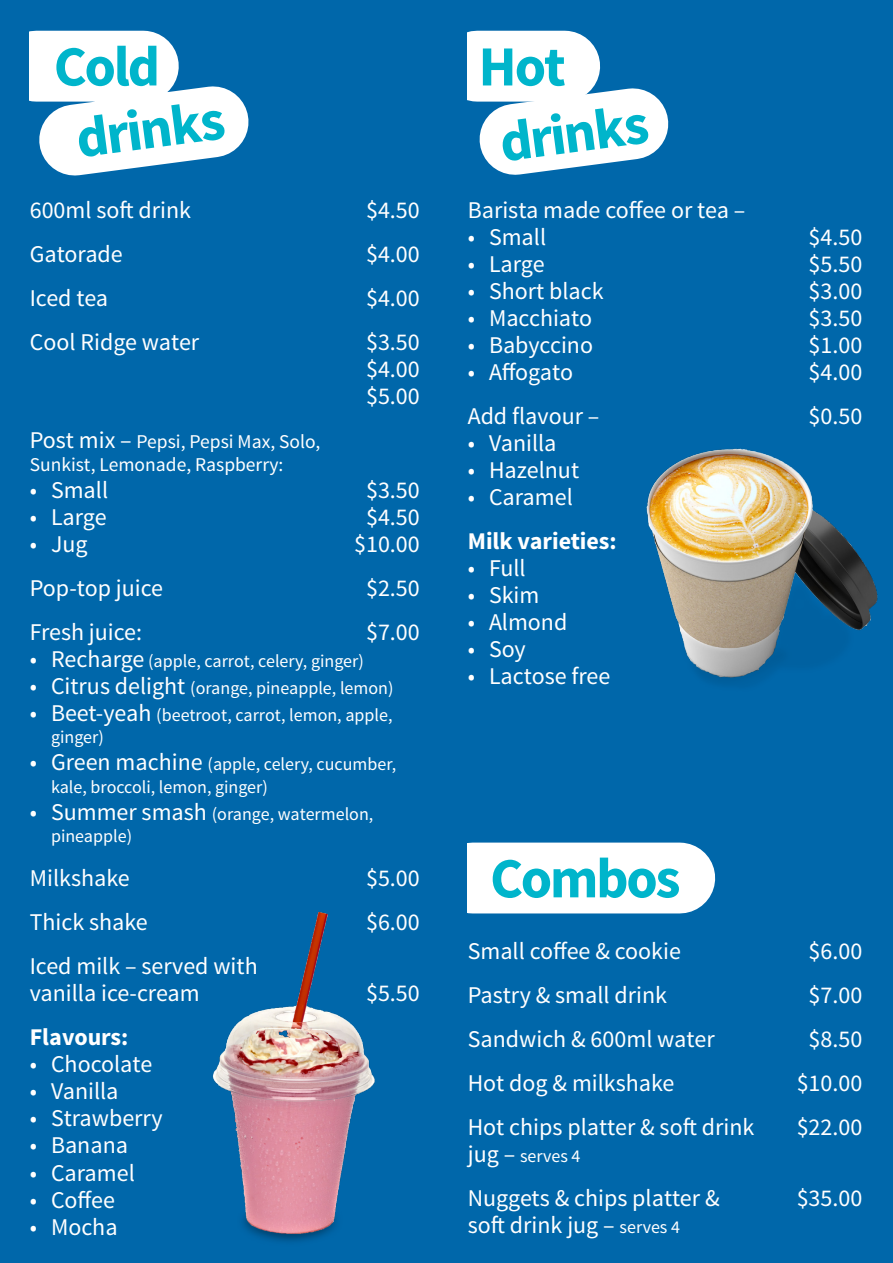
<style>
.page{position:relative;width:893px;height:1263px;background:#0067aa}
.page>*{position:absolute;margin:0;border:0;box-sizing:border-box;transform-origin:0 0}
.t1{font:700 56.7px "Source Sans Pro";letter-spacing:-.04em;color:#00b5cb}
.Menu_items{font:24px/27px "Source Sans Pro";color:#fff;text-align:justify}
.Menu_items-2{font:700 24px "Source Sans Pro";color:#fff}
.Menu_items-3{font:19.5px/22.5px "Source Sans Pro";color:#fff}
.Menu_items-4{font:18px/22.5px "Source Sans Pro";color:#fff}
.s1{font-size:24px}
.s2{font-size:18px}
</style>
<div class="page">
<svg style="left:30px;top:30px;width:219px;height:146px"></svg>
<svg style="left:468px;top:44px;width:201px;height:131px"></svg>
<div style="left:477px;top:31px;width:88px;height:71px;background:#fff"></div>
<div style="left:473px;top:842px;width:207px;height:71px;background:#fff"></div>
<img style="left:646px;top:448px;width:232px;height:236px">
<img style="left:212px;top:912px;width:163px;height:330px">
<p class="t1" style="left:54px;top:30px;width:108px">Cold</p>
<p class="t1" style="left:71px;top:103px;width:151px;rotate:-8deg">drinks</p>
<p class="t1" style="left:495px;top:107px;width:151px;rotate:-8deg">drinks</p>
<p class="t1" style="left:479px;top:30px;width:89px">Hot</p>
<p class="Menu_items" style="left:30px;top:197px;width:163px">600ml soft drink</p>
<p class="Menu_items" style="left:366px;top:197px;width:55px">$4.50</p>
<p class="Menu_items" style="left:30px;top:241px;width:95px">Gatorade</p>
<p class="Menu_items" style="left:366px;top:241px;width:55px">$4.00</p>
<p class="Menu_items" style="left:30px;top:285px;width:80px">Iced tea</p>
<p class="Menu_items" style="left:366px;top:285px;width:55px">$4.00</p>
<p class="Menu_items" style="left:30px;top:329px;width:171px">Cool Ridge water</p>
<p class="Menu_items" style="left:366px;top:329px;width:55px">$3.50 $4.00 $5.00</p>
<p class="Menu_items-3" style="left:30px;top:431px;width:292px"><span class="s1">Post mix –</span> Pepsi, Pepsi Max, Solo,<br>Sunkist, Lemonade, Raspberry:</p>
<p class="Menu_items" style="left:30px;top:477px;width:80px">• Small</p>
<p class="Menu_items" style="left:366px;top:477px;width:55px">$3.50</p>
<p class="Menu_items" style="left:30px;top:504px;width:78px">• Large</p>
<p class="Menu_items" style="left:366px;top:504px;width:55px">$4.50</p>
<p class="Menu_items" style="left:30px;top:531px;width:59px">• Jug</p>
<p class="Menu_items" style="left:354px;top:531px;width:67px">$10.00</p>
<p class="Menu_items" style="left:30px;top:575px;width:135px">Pop-top juice</p>
<p class="Menu_items" style="left:366px;top:575px;width:55px">$2.50</p>
<p class="Menu_items" style="left:30px;top:619px;width:114px">Fresh juice:</p>
<p class="Menu_items" style="left:366px;top:619px;width:55px">$7.00</p>
<p class="Menu_items-4" style="left:30px;top:650px;width:336px"><span class="s1">• Recharge</span> (apple, carrot, celery, ginger)</p>
<p class="Menu_items-4" style="left:30px;top:677px;width:365px"><span class="s1">• Citrus delight</span> (orange, pineapple, lemon)</p>
<p class="Menu_items-4" style="left:51px;top:704px;width:343px;text-indent:-21px"><span class="s1">• Beet-yeah</span> (beetroot, carrot, lemon, apple, ginger)</p>
<p class="Menu_items-4" style="left:51px;top:753px;width:347px;text-indent:-21px"><span class="s1">• Green machine</span> (apple, celery, cucumber, kale, broccoli, lemon, ginger)</p>
<p class="Menu_items-4" style="left:51px;top:803px;width:324px;text-indent:-21px"><span class="s1">• Summer smash</span> (orange, watermelon, pineapple)</p>
<p class="Menu_items" style="left:30px;top:865px;width:101px">Milkshake</p>
<p class="Menu_items" style="left:366px;top:865px;width:55px">$5.00</p>
<p class="Menu_items" style="left:30px;top:909px;width:120px">Thick shake</p>
<p class="Menu_items" style="left:366px;top:909px;width:55px">$6.00</p>
<p class="Menu_items" style="left:30px;top:953px;width:229px">Iced milk – served with vanilla ice-cream</p>
<p class="Menu_items" style="left:366px;top:980px;width:55px">$5.50</p>
<p class="Menu_items-2" style="left:30px;top:1022px;width:100px">Flavours:</p>
<p class="Menu_items" style="left:30px;top:1051px;width:124px">• Chocolate</p>
<p class="Menu_items" style="left:30px;top:1078px;width:90px">• Vanilla</p>
<p class="Menu_items" style="left:30px;top:1105px;width:134px">• Strawberry</p>
<p class="Menu_items" style="left:30px;top:1132px;width:100px">• Banana</p>
<p class="Menu_items" style="left:30px;top:1159px;width:107px">• Caramel</p>
<p class="Menu_items" style="left:30px;top:1186px;width:87px">• Coffee</p>
<p class="Menu_items" style="left:30px;top:1213px;width:89px">• Mocha</p>
<p class="Menu_items" style="left:468px;top:197px;width:279px">Barista made coffee or tea –</p>
<p class="Menu_items" style="left:468px;top:224px;width:80px">• Small</p>
<p class="Menu_items" style="left:809px;top:224px;width:55px">$4.50</p>
<p class="Menu_items" style="left:468px;top:251px;width:78px">• Large</p>
<p class="Menu_items" style="left:809px;top:251px;width:55px">$5.50</p>
<p class="Menu_items" style="left:468px;top:278px;width:137px">• Short black</p>
<p class="Menu_items" style="left:809px;top:278px;width:55px">$3.00</p>
<p class="Menu_items" style="left:468px;top:305px;width:126px">• Macchiato</p>
<p class="Menu_items" style="left:809px;top:305px;width:55px">$3.50</p>
<p class="Menu_items" style="left:468px;top:332px;width:127px">• Babyccino</p>
<p class="Menu_items" style="left:809px;top:332px;width:55px">$1.00</p>
<p class="Menu_items" style="left:468px;top:359px;width:107px">• Affogato</p>
<p class="Menu_items" style="left:809px;top:359px;width:55px">$4.00</p>
<p class="Menu_items" style="left:468px;top:403px;width:133px">Add flavour –</p>
<p class="Menu_items" style="left:809px;top:403px;width:55px">$0.50</p>
<p class="Menu_items" style="left:468px;top:430px;width:90px">• Vanilla</p>
<p class="Menu_items" style="left:468px;top:457px;width:113px">• Hazelnut</p>
<p class="Menu_items" style="left:468px;top:484px;width:107px">• Caramel</p>
<p class="Menu_items-2" style="left:468px;top:526px;width:151px">Milk varieties:</p>
<p class="Menu_items" style="left:468px;top:555px;width:59px">• Full</p>
<p class="Menu_items" style="left:468px;top:582px;width:73px">• Skim</p>
<p class="Menu_items" style="left:468px;top:609px;width:101px">• Almond</p>
<p class="Menu_items" style="left:468px;top:636px;width:60px">• Soy</p>
<p class="Menu_items" style="left:468px;top:663px;width:144px">• Lactose free</p>
<p class="t1" style="left:490px;top:842px;width:192px">Combos</p>
<p class="Menu_items" style="left:468px;top:938px;width:215px">Small coffee &amp; cookie</p>
<p class="Menu_items" style="left:809px;top:938px;width:55px">$6.00</p>
<p class="Menu_items" style="left:468px;top:982px;width:201px">Pastry &amp; small drink</p>
<p class="Menu_items" style="left:809px;top:982px;width:55px">$7.00</p>
<p class="Menu_items" style="left:468px;top:1026px;width:248px">Sandwich &amp; 600ml water</p>
<p class="Menu_items" style="left:809px;top:1026px;width:55px">$8.50</p>
<p class="Menu_items" style="left:468px;top:1070px;width:208px">Hot dog &amp; milkshake</p>
<p class="Menu_items" style="left:797px;top:1070px;width:67px">$10.00</p>
<p class="Menu_items" style="left:468px;top:1114px;width:288px">Hot chips platter &amp; soft drink</p>
<p class="Menu_items" style="left:797px;top:1114px;width:67px">$22.00</p>
<p class="Menu_items-4" style="left:468px;top:1145px;width:114px"><span class="s1">jug –</span> serves 4</p>
<p class="Menu_items" style="left:468px;top:1185px;width:253px">Nuggets &amp; chips platter &amp;</p>
<p class="Menu_items" style="left:797px;top:1185px;width:67px">$35.00</p>
<p class="Menu_items" style="left:468px;top:1212px;width:214px">soft drink jug – <span class="s2">serves 4</span></p>
</div>
